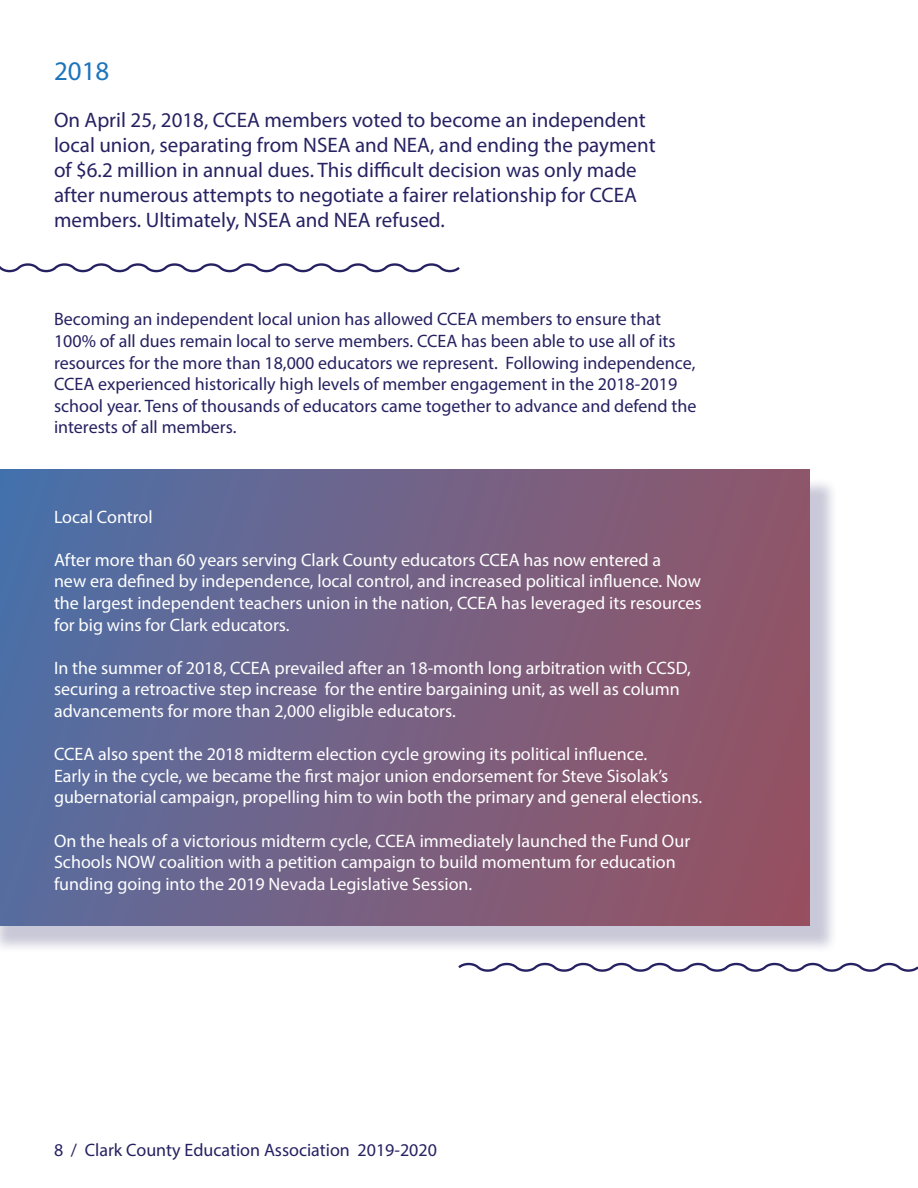
<style>
.page{position:relative;width:918px;height:1188px;background:#fff}
.page>*{position:absolute;margin:0;border:0;box-sizing:border-box;transform-origin:0 0}
.t1{font:27px "Myriad Pro";color:#1c75bc}
.t2{font:21px/25.2px "Myriad Pro";color:#262262}
.t3{font:18px/21.6px "Myriad Pro";color:#fff}
.t4{font:18px/21.6px "Myriad Pro";color:#262262}
</style>
<div class="page">
<div style="left:0;top:477px;width:838px;height:477px;background:#262262;opacity:.25"></div>
<div style="left:0;top:469px;width:810px;height:457px;background:linear-gradient(to right,#526fa5,#965364)"></div>
<svg style="left:0;top:263px;width:460px;height:10px"></svg>
<svg style="left:458px;top:962px;width:460px;height:10px"></svg>
<h1 class="t1" style="left:54px;top:54px;width:57px">2018</h1>
<p class="t2" style="left:54px;top:107px;width:603px">On April 25, 2018, CCEA members voted to become an independent local union, separating from NSEA and NEA, and ending the payment of $6.2 million in annual dues. This difficult decision was only made after numerous attempts to negotiate a fairer relationship for CCEA members. Ultimately, NSEA and NEA refused.</p>
<p class="t4" style="left:54px;top:308px;width:644px">Becoming an independent local union has allowed CCEA members to ensure that 100% of all dues remain local to serve members. CCEA has been able to use all of its resources for the more than 18,000 educators we represent. Following independence, CCEA experienced historically high levels of member engagement in the 2018-2019 school year. Tens of thousands of educators came together to advance and defend the interests of all members.</p>
<p class="t3" style="left:54px;top:505px;width:100px">Local Control</p>
<p class="t3" style="left:54px;top:549px;width:649px">After more than 60 years serving Clark County educators CCEA has now entered a<br>new era defined by independence, local control, and increased political influence. Now the largest independent teachers union in the nation, CCEA has leveraged its resources for big wins for Clark educators.</p>
<p class="t3" style="left:54px;top:657px;width:638px">In the summer of 2018, CCEA prevailed after an 18-month long arbitration with CCSD, securing a retroactive step increase for the entire bargaining unit, as well as column advancements for more than 2,000 eligible educators.</p>
<p class="t3" style="left:54px;top:743px;width:650px">CCEA also spent the 2018 midterm election cycle growing its political influence.<br>Early in the cycle, we became the first major union endorsement for Steve Sisolak’s gubernatorial campaign, propelling him to win both the primary and general elections.</p>
<p class="t3" style="left:54px;top:829px;width:638px">On the heals of a victorious midterm cycle, CCEA immediately launched the Fund Our<br>Schools NOW coalition with a petition campaign to build momentum for education funding going into the 2019 Nevada Legislative Session.</p>
<p class="t4" style="left:54px;top:1139px;width:385px">8 / Clark County Education Association 2019-2020</p>
</div>
